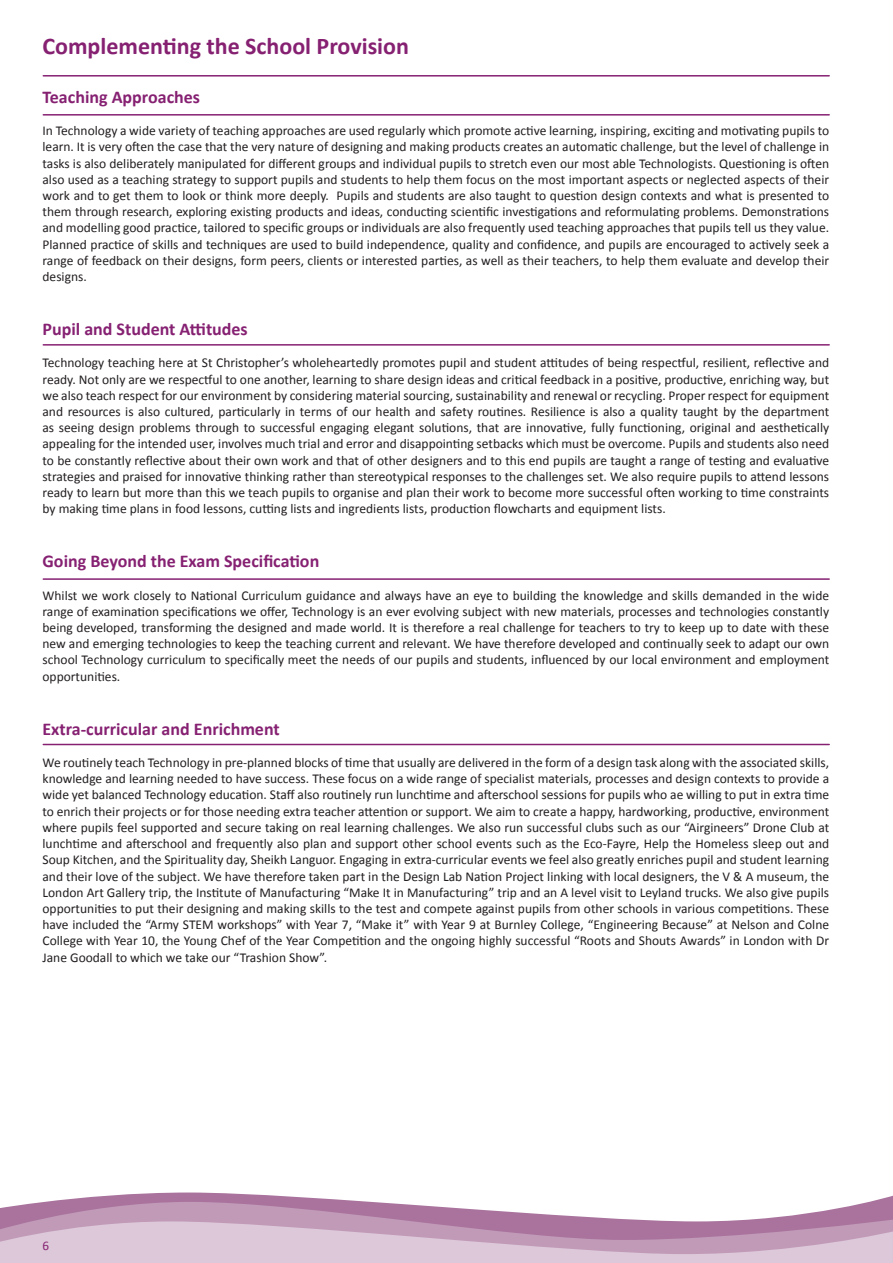
<style>
.page{position:relative;width:893px;height:1263px;background:#fff}
.page>*{position:absolute;margin:0;border:0;box-sizing:border-box;transform-origin:0 0}
.t1{font:700 24px "Calibri";color:#862172}
.t2{font:700 18px "Calibri";color:#862172}
.t3{font:13.5px/16.2px "Calibri";color:#231f20;text-align:justify}
.t4{font:13.05px "Calibri";color:#862172}
</style>
<div class="page">
<svg style="left:0;top:1192px;width:893px;height:71px"></svg>
<hr style="left:43px;top:75px;width:786px;height:2px;background:#862172">
<hr style="left:43px;top:114px;width:786px;height:2px;background:#862172">
<hr style="left:43px;top:344px;width:786px;height:2px;background:#862172">
<hr style="left:43px;top:578px;width:786px;height:2px;background:#862172">
<hr style="left:43px;top:744px;width:786px;height:1px;background:#862172">
<p class="t1" style="left:43px;top:29px;width:368px">Complementing the School Provision</p>
<p class="t2" style="left:43px;top:84px;width:159px">Teaching Approaches</p>
<p class="t3" style="left:43px;top:122px;width:788px">In Technology a wide variety of teaching approaches are used regularly which promote active learning, inspiring, exciting and motivating pupils to learn. It is very often the case that the very nature of designing and making products creates an automatic challenge, but the level of challenge in tasks is also deliberately manipulated for different groups and individual pupils to stretch even our most able Technologists. Questioning is often also used as a teaching strategy to support pupils and students to help them focus on the most important aspects or neglected aspects of their work and to get them to look or think more deeply. Pupils and students are also taught to question design contexts and what is presented to them through research, exploring existing products and ideas, conducting scientific investigations and reformulating problems. Demonstrations and modelling good practice, tailored to specific groups or individuals are also frequently used teaching approaches that pupils tell us they value.<br>Planned practice of skills and techniques are used to build independence, quality and confidence, and pupils are encouraged to actively seek a range of feedback on their designs, form peers, clients or interested parties, as well as their teachers, to help them evaluate and develop their designs.</p>
<p class="t2" style="left:43px;top:316px;width:207px">Pupil and Student Attitudes</p>
<p class="t3" style="left:43px;top:354px;width:788px">Technology teaching here at St Christopher’s wholeheartedly promotes pupil and student attitudes of being respectful, resilient, reflective and ready. Not only are we respectful to one another, learning to share design ideas and critical feedback in a positive, productive, enriching way, but we also teach respect for our environment by considering material sourcing, sustainability and renewal or recycling. Proper respect for equipment and resources is also cultured, particularly in terms of our health and safety routines. Resilience is also a quality taught by the department as seeing design problems through to successful engaging elegant solutions, that are innovative, fully functioning, original and aesthetically appealing for the intended user, involves much trial and error and disappointing setbacks which must be overcome. Pupils and students also need to be constantly reflective about their own work and that of other designers and to this end pupils are taught a range of testing and evaluative strategies and praised for innovative thinking rather than stereotypical responses to the challenges set. We also require pupils to attend lessons ready to learn but more than this we teach pupils to organise and plan their work to become more successful often working to time constraints by making time plans in food lessons, cutting lists and ingredients lists, production flowcharts and equipment lists.</p>
<p class="t2" style="left:43px;top:548px;width:278px">Going Beyond the Exam Specification</p>
<p class="t3" style="left:43px;top:587px;width:788px">Whilst we work closely to National Curriculum guidance and always have an eye to building the knowledge and skills demanded in the wide range of examination specifications we offer, Technology is an ever evolving subject with new materials, processes and technologies constantly being developed, transforming the designed and made world. It is therefore a real challenge for teachers to try to keep up to date with these new and emerging technologies to keep the teaching current and relevant. We have therefore developed and continually seek to adapt our own school Technology curriculum to specifically meet the needs of our pupils and students, influenced by our local environment and employment opportunities.</p>
<p class="t2" style="left:43px;top:716px;width:239px">Extra-curricular and Enrichment</p>
<p class="t3" style="left:43px;top:754px;width:788px">We routinely teach Technology in pre-planned blocks of time that usually are delivered in the form of a design task along with the associated skills, knowledge and learning needed to have success. These focus on a wide range of specialist materials, processes and design contexts to provide a wide yet balanced Technology education. Staff also routinely run lunchtime and afterschool sessions for pupils who ae willing to put in extra time to enrich their projects or for those needing extra teacher attention or support. We aim to create a happy, hardworking, productive, environment where pupils feel supported and secure taking on real learning challenges. We also run successful clubs such as our “Airgineers” Drone Club at lunchtime and afterschool and frequently also plan and support other school events such as the Eco-Fayre, Help the Homeless sleep out and Soup Kitchen, and the Spirituality day, Sheikh Languor. Engaging in extra-curricular events we feel also greatly enriches pupil and student learning and their love of the subject. We have therefore taken part in the Design Lab Nation Project linking with local designers, the V &amp; A museum, the London Art Gallery trip, the Institute of Manufacturing “Make It in Manufacturing” trip and an A level visit to Leyland trucks. We also give pupils opportunities to put their designing and making skills to the test and compete against pupils from other schools in various competitions. These have included the “Army STEM workshops” with Year 7, “Make it” with Year 9 at Burnley College, “Engineering Because” at Nelson and Colne College with Year 10, the Young Chef of the Year Competition and the ongoing highly successful “Roots and Shouts Awards” in London with Dr Jane Goodall to which we take our “Trashion Show”.</p>
<p class="t4" style="left:43px;top:1236px;width:8px">6</p>
</div>
